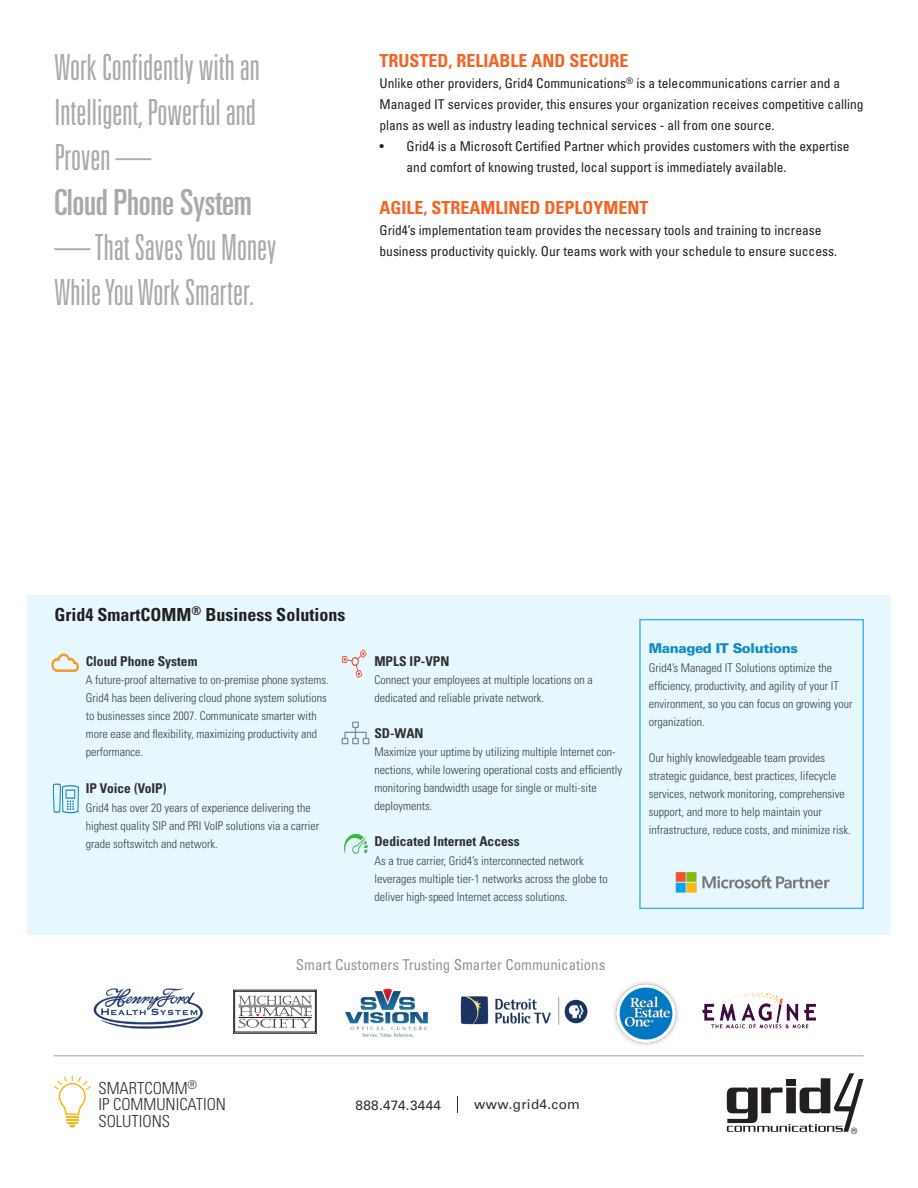
<style>
.page{position:relative;width:918px;height:1188px;background:#fff}
.page>*{position:absolute;margin:0;border:0;box-sizing:border-box;transform-origin:0 0}
.t1{font:300 ultra-condensed 36px/45px "Univers LT Std";color:#a8a9ad;text-align:justify}
.t2{font:ultra-condensed 36px "Univers LT Std";letter-spacing:-.01em;color:#a8a9ad}
.t3{font:700 condensed 18px "Univers LT Std";color:#f26424}
.t4{font:700 condensed 18px "Univers LT Std";color:#231f20}
.t5{font:300 condensed 16.5px/16.5px "Univers LT Std";color:#2e3131}
.t6{font:condensed 15px "Univers LT Std";color:#939598}
.t7{font:condensed 13.5px/21px "Univers LT Std";color:#231f20}
.t8{font:700 condensed 13.5px "Univers LT Std";color:#312f30}
.t9{font:13.5px "Univers LT Std";letter-spacing:.025em;color:#2e3131}
.t10{font:900 13.5px "Univers LT Std";letter-spacing:-.025em;color:#0d8dc2}
.t11{font:300 condensed 12px/18px "Univers LT Std";color:#3e3e3f}
</style>
<div class="page">
<img style="left:460px;top:996px;width:128px;height:29px">
<img style="left:703px;top:993px;width:112px;height:36px">
<img style="left:345px;top:988px;width:83px;height:49px">
<img style="left:93px;top:988px;width:110px;height:41px">
<div style="left:233px;top:990px;width:84px;height:43px;border:1px solid #231f20"></div>
<div style="left:234px;top:991px;width:82px;height:41px;border:1px solid #231f20"></div>
<svg style="left:239px;top:996px;width:73px;height:32px"></svg>
<img style="left:614px;top:981px;width:65px;height:65px">
<svg style="left:727px;top:1073px;width:137px;height:61px"></svg>
<svg style="left:53px;top:1075px;width:38px;height:53px"></svg>
<svg style="left:457px;top:1096px;width:1px;height:17px"></svg>
<hr style="left:54px;top:1055px;width:810px;height:1px;background:#939598">
<div style="left:27px;top:595px;width:864px;height:339px;background:#e6f7fd"></div>
<svg style="left:51px;top:653px;width:28px;height:19px"></svg>
<svg style="left:53px;top:784px;width:26px;height:29px"></svg>
<svg style="left:344px;top:834px;width:24px;height:20px"></svg>
<svg style="left:342px;top:650px;width:25px;height:28px"></svg>
<div style="left:639px;top:619px;width:225px;height:290px;border:2px solid #1da1f2"></div>
<img style="left:675px;top:872px;width:154px;height:21px">
<svg style="left:341px;top:721px;width:29px;height:24px"></svg>
<p class="t1" style="left:54px;top:45px;width:207px">Work Confidently with an Intelligent, Powerful and Proven —</p>
<p class="t2" style="left:54px;top:182px;width:199px">Cloud Phone System</p>
<p class="t1" style="left:54px;top:225px;width:224px">— That Saves You Money<br>While You Work Smarter.</p>
<p class="t3" style="left:380px;top:50px;width:251px">TRUSTED, RELIABLE AND SECURE</p>
<p class="t7" style="left:380px;top:73px;width:486px">Unlike other providers, Grid4 Communications<sup>®</sup> is a telecommunications carrier and a<br>Managed IT services provider, this ensures your organization receives competitive calling plans as well as industry leading technical services - all from one source.</p>
<p class="t7" style="left:406px;top:136px;width:445px;text-indent:-27px">• Grid4 is a Microsoft Certified Partner which provides customers with the expertise and comfort of knowing trusted, local support is immediately available.</p>
<p class="t3" style="left:380px;top:197px;width:270px">AGILE, STREAMLINED DEPLOYMENT</p>
<p class="t7" style="left:380px;top:220px;width:459px">Grid4’s implementation team provides the necessary tools and training to increase business productivity quickly. Our teams work with your schedule to ensure success.</p>
<h2 class="t4" style="left:54px;top:604px;width:292px">Grid4 SmartCOMM<sup>®</sup> Business Solutions</h2>
<p class="t8" style="left:86px;top:653px;width:113px">Cloud Phone System</p>
<p class="t11" style="left:86px;top:670px;width:245px">A future-proof alternative to on-premise phone systems.<br>Grid4 has been delivering cloud phone system solutions to businesses since 2007. Communicate smarter with more ease and flexibility, maximizing productivity and performance.</p>
<p class="t8" style="left:86px;top:780px;width:82px">IP Voice (VoIP)</p>
<p class="t11" style="left:86px;top:799px;width:235px">Grid4 has over 20 years of experience delivering the highest quality SIP and PRI VoIP solutions via a carrier grade softswitch and network.</p>
<p class="t8" style="left:374px;top:653px;width:77px">MPLS IP-VPN</p>
<p class="t11" style="left:374px;top:670px;width:220px">Connect your employees at multiple locations on a dedicated and reliable private network.</p>
<p class="t8" style="left:374px;top:725px;width:51px">SD-WAN</p>
<p class="t11" style="left:374px;top:742px;width:249px">Maximize your uptime by utilizing multiple Internet con&shy;nections, while lowering operational costs and efficiently monitoring bandwidth usage for single or multi-site deployments.</p>
<p class="t8" style="left:374px;top:833px;width:147px">Dedicated Internet Access</p>
<p class="t11" style="left:374px;top:852px;width:235px">As a true carrier, Grid4’s interconnected network leverages multiple tier-1 networks across the globe to deliver high-speed Internet access solutions.</p>
<p class="t10" style="left:649px;top:640px;width:151px">Managed IT Solutions</p>
<p class="t11" style="left:649px;top:659px;width:205px">Grid4’s Managed IT Solutions optimize the efficiency, productivity, and agility of your IT environment, so you can focus on growing your organization.</p>
<p class="t11" style="left:649px;top:749px;width:203px">Our highly knowledgeable team provides strategic guidance, best practices, lifecycle services, network monitoring, comprehensive support, and more to help maintain your infrastructure, reduce costs, and minimize risk.</p>
<h3 class="t5" style="left:98px;top:1079px;width:129px">SMARTCOMM<sup>®<br></sup>IP COMMUNICATION<br>SOLUTIONS</h3>
<p class="t6" style="left:296px;top:955px;width:311px">Smart Customers Trusting Smarter Communications</p>
<p class="t9" style="left:356px;top:1097px;width:87px">888.474.3444</p>
<p class="t9" style="left:474px;top:1097px;width:107px">www.grid4.com</p>
</div>
